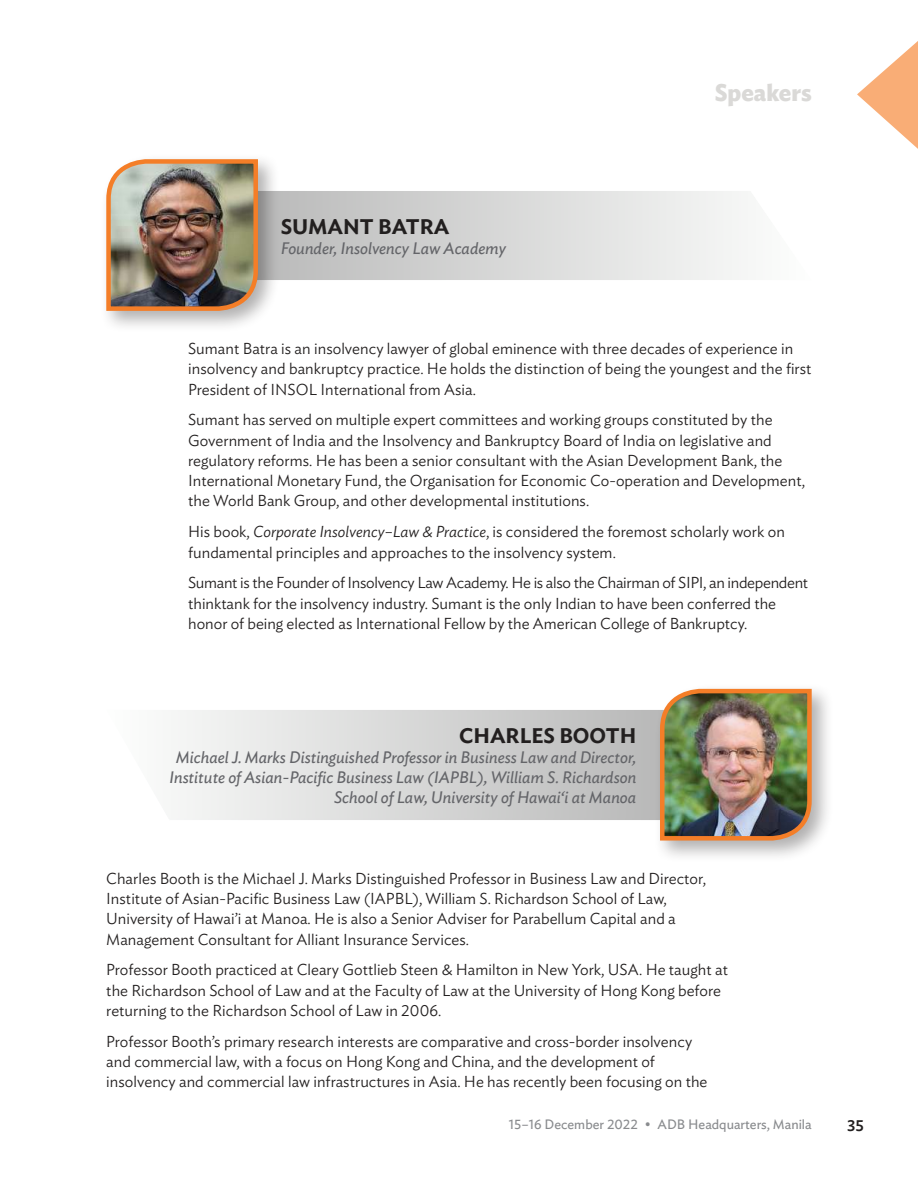
<style>
.page{position:relative;width:918px;height:1188px;background:#fff}
.page>*{position:absolute;margin:0;border:0;box-sizing:border-box;transform-origin:0 0}
.t1{font:700 24px "Ideal Sans";color:#dad9d7;scale:.95 1}
.t2{font:600 21px "Ideal Sans";color:#221f1f}
.t3{font:italic 16.5px/20.2px "Ideal Sans";color:#646569;text-align:right}
.t4{font:300 15.75px/20.2px "Ideal Sans";letter-spacing:.005em;color:#221f1f}
.t5{font:500 15.75px "Ideal Sans";color:#221f1f}
.t6{font:13.5px "Ideal Sans";color:#898b8e}
.s1{font-style:italic}
</style>
<div class="page">
<svg style="left:857px;top:41px;width:61px;height:108px"></svg>
<div style="left:100px;top:153px;width:180px;height:180px;background:#221f1f;opacity:.35"></div>
<img style="left:104px;top:157px;width:156px;height:156px">
<div style="left:654px;top:683px;width:180px;height:180px;background:#221f1f;opacity:.35"></div>
<img style="left:658px;top:687px;width:156px;height:156px">
<h2 class="t2" style="left:281px;top:214px;width:170px">SUMANT BATRA</h2>
<p class="t3" style="left:281px;top:239px;width:227px">Founder, Insolvency Law Academy</p>
<h1 class="t1" style="left:715px;top:82px;width:104px">Speakers</h1>
<p class="t4" style="left:188px;top:339px;width:625px">Sumant Batra is an insolvency lawyer of global eminence with three decades of experience in insolvency and bankruptcy practice. He holds the distinction of being the youngest and the first<br>President of INSOL International from Asia.</p>
<p class="t4" style="left:188px;top:410px;width:618px">Sumant has served on multiple expert committees and working groups constituted by the Government of India and the Insolvency and Bankruptcy Board of India on legislative and regulatory reforms. He has been a senior consultant with the Asian Development Bank, the International Monetary Fund, the Organisation for Economic Co-operation and Development, the World Bank Group, and other developmental institutions.</p>
<p class="t4" style="left:188px;top:522px;width:598px">His book, <span class="s1">Corporate Insolvency–Law &amp; Practice</span>, is considered the foremost scholarly work on fundamental principles and approaches to the insolvency system.</p>
<p class="t4" style="left:188px;top:573px;width:622px">Sumant is the Founder of Insolvency Law Academy. He is also the Chairman of SIPI, an independent thinktank for the insolvency industry. Sumant is the only Indian to have been conferred the honor of being elected as International Fellow by the American College of Bankruptcy.</p>
<h2 class="t2" style="left:459px;top:723px;width:179px">CHARLES BOOTH</h2>
<p class="t3" style="left:169px;top:748px;width:469px">Michael J. Marks Distinguished Professor in Business Law and Director,<br>Institute of Asian-Pacific Business Law (IAPBL), William S. Richardson<br>School of Law, University of Hawai‘i at Manoa</p>
<p class="t4" style="left:106px;top:869px;width:601px">Charles Booth is the Michael J. Marks Distinguished Professor in Business Law and Director, Institute of Asian-Pacific Business Law (IAPBL), William S. Richardson School of Law, University of Hawai’i at Manoa. He is also a Senior Adviser for Parabellum Capital and a Management Consultant for Alliant Insurance Services.</p>
<p class="t4" style="left:106px;top:960px;width:623px">Professor Booth practiced at Cleary Gottlieb Steen &amp; Hamilton in New York, USA. He taught at the Richardson School of Law and at the Faculty of Law at the University of Hong Kong before returning to the Richardson School of Law in 2006.</p>
<p class="t4" style="left:106px;top:1032px;width:603px">Professor Booth’s primary research interests are comparative and cross-border insolvency and commercial law, with a focus on Hong Kong and China, and the development of insolvency and commercial law infrastructures in Asia. He has recently been focusing on the</p>
<p class="t6" style="left:509px;top:1119px;width:305px">15–16 December 2022 • ADB Headquarters, Manila</p>
<p class="t5" style="left:847px;top:1119px;width:18px">35</p>
</div>
